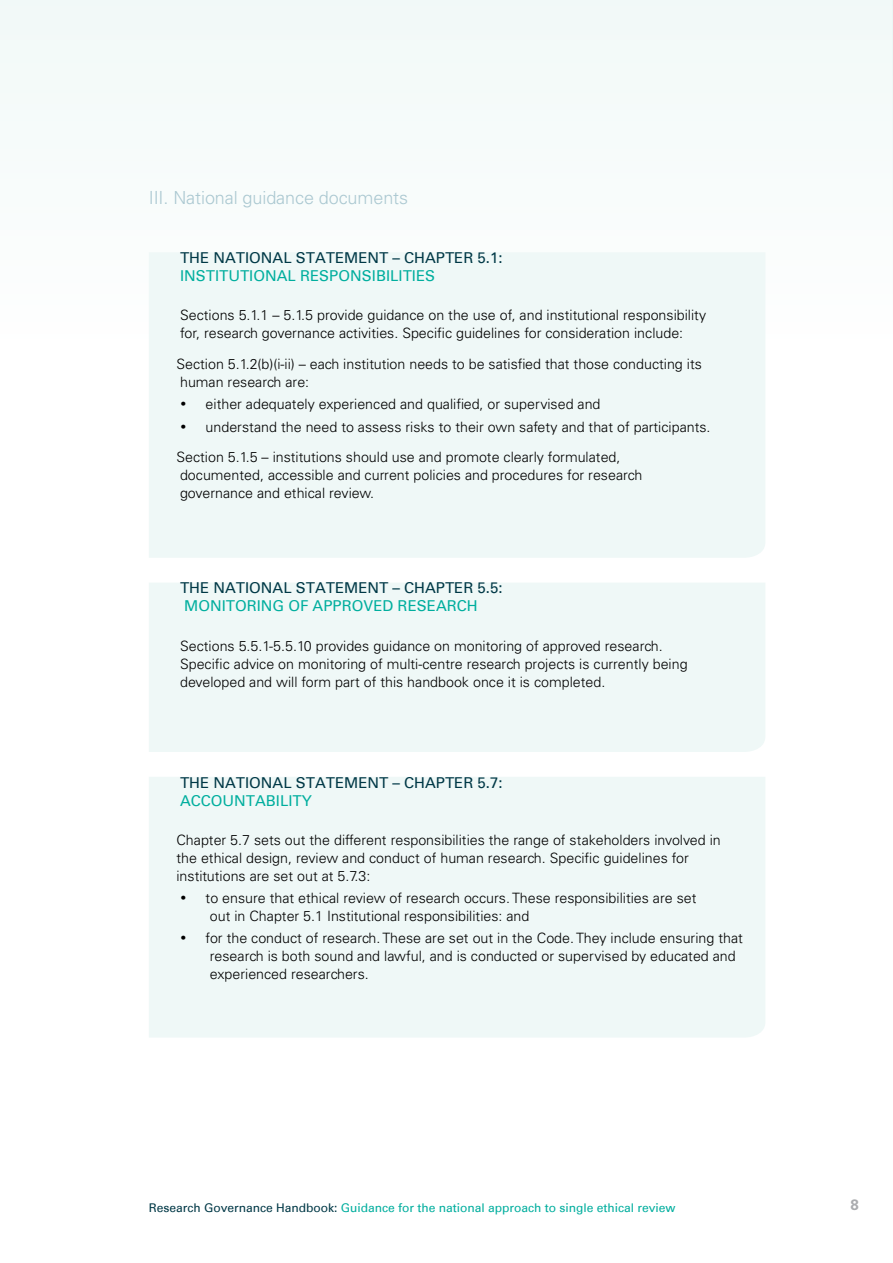
<style>
.page{position:relative;width:893px;height:1263px;background:#fff}
.page>*{position:absolute;margin:0;border:0;box-sizing:border-box;transform-origin:0 0}
.t1{font:300 18px "Univers LT Std";letter-spacing:-.005em;color:#abc8d1}
.t2{font:15px "Univers";color:#003846}
.t3{font:15px "Univers";color:#00ae9e}
.t4{font:700 15px "Univers LT Std";color:#aaacaf}
.t5{font:300 14.25px/18px "Univers LT Std";color:#000}
.t6{font:12px "Univers";color:#00ae9e}
.s1{color:#003846}
</style>
<div class="page">
<div style="left:0;top:0;width:893px;height:340px;background:#f5fafa"></div>
<div style="left:149px;top:340px;width:616px;height:218px;background:#eff8f7"></div>
<div style="left:149px;top:583px;width:616px;height:169px;background:#eff8f7"></div>
<div style="left:149px;top:777px;width:616px;height:260px;background:#eff8f7"></div>
<p class="t1" style="left:149px;top:187px;width:261px">III. National guidance documents</p>
<p class="t2" style="left:180px;top:249px;width:324px">THE NATIONAL STATEMENT – CHAPTER 5.1:</p>
<p class="t3" style="left:180px;top:267px;width:257px">INSTITUTIONAL RESPONSIBILITIES</p>
<p class="t5" style="left:180px;top:306px;width:528px">Sections 5.1.1 – 5.1.5 provide guidance on the use of, and institutional responsibility for, research governance activities. Specific guidelines for consideration include:</p>
<p class="t5" style="left:176px;top:355px;width:527px">Section 5.1.2(b)(i-ii) – each institution needs to be satisfied that those conducting its human research are:</p>
<p class="t5" style="left:180px;top:395px;width:422px">• either adequately experienced and qualified, or supervised and</p>
<p class="t5" style="left:176px;top:411px;width:536px;line-height:30.8px">• understand the need to assess risks to their own safety and that of participants.<br>Section 5.1.5 – institutions should use and promote clearly formulated,</p>
<p class="t5" style="left:180px;top:466px;width:464px">documented, accessible and current policies and procedures for research governance and ethical review.</p>
<p class="t2" style="left:180px;top:579px;width:324px">THE NATIONAL STATEMENT – CHAPTER 5.5:</p>
<p class="t3" style="left:184px;top:597px;width:149px">M ONITORING OF APPR</p>
<p class="t3" style="left:352px;top:597px;width:125px">OVED RESEAR CH</p>
<p class="t5" style="left:180px;top:637px;width:509px">Sections 5.5.1-5.5.10 provides guidance on monitoring of approved research.<br>Specific advice on monitoring of multi-centre research projects is currently being developed and will form part of this handbook once it is completed.</p>
<p class="t2" style="left:180px;top:773px;width:324px">THE NATIONAL STATEMENT – CHAPTER 5.7:</p>
<p class="t3" style="left:180px;top:791px;width:133px">ACCOUNTABILITY</p>
<p class="t5" style="left:176px;top:831px;width:546px">Chapter 5.7 sets out the different responsibilities the range of stakeholders involved in the ethical design, review and conduct of human research. Specific guidelines for institutions are set out at 5.7.3:</p>
<p class="t5" style="left:210px;top:889px;width:488px;text-indent:-30px">• to ensure that ethical review of research occurs. These responsibilities are set out in Chapter 5.1 Institutional responsibilities: and</p>
<p class="t5" style="left:210px;top:929px;width:534px;text-indent:-30px">• for the conduct of research. These are set out in the Code. They include ensuring that research is both sound and lawful, and is conducted or supervised by educated and experienced researchers.</p>
<p class="t6" style="left:149px;top:1200px;width:528px"><span class="s1">RESEARCH GOVERNANCE HANDBOOK:</span> GUIDANCE FOR THE NATIONAL APPROACH TO SINGLE ETHICAL REVIEW</p>
<p class="t4" style="left:850px;top:1196px;width:10px">8</p>
</div>
